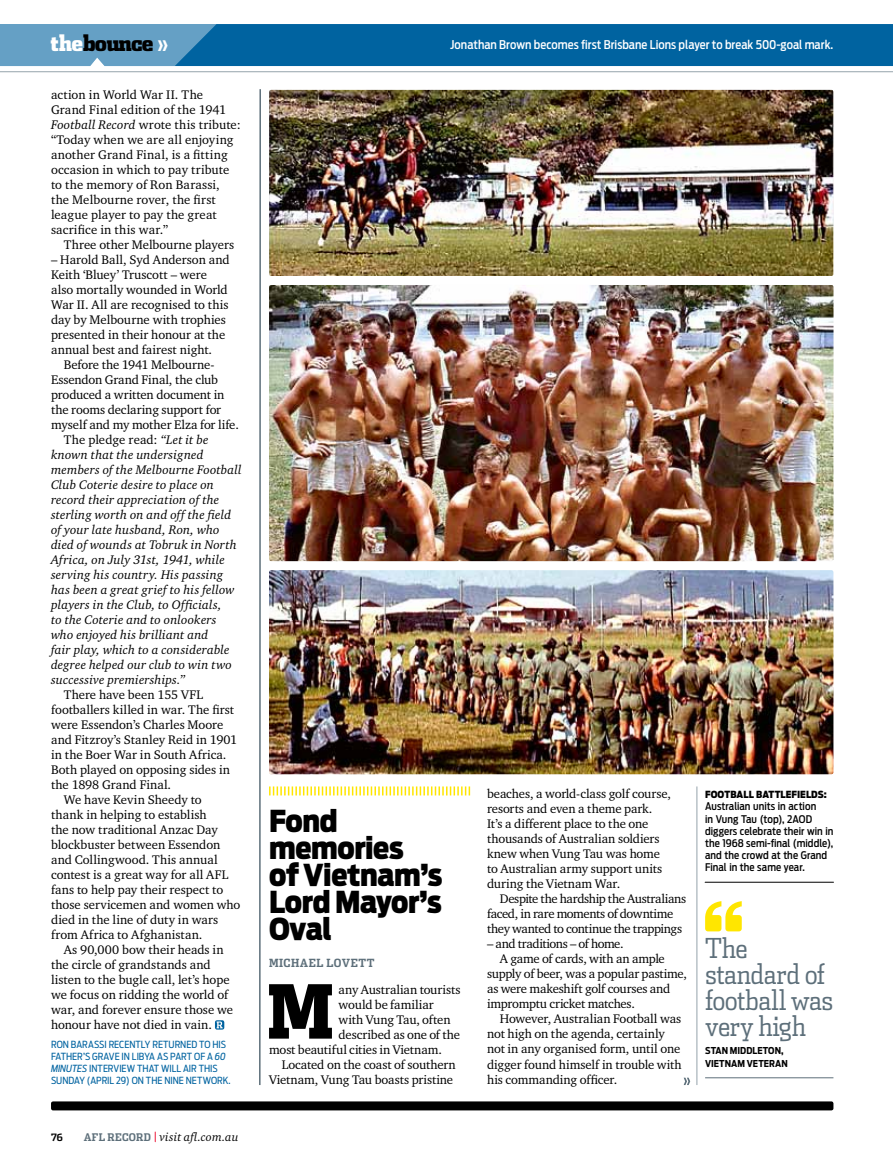
<style>
.page{position:relative;width:893px;height:1170px;background:#fff}
.page>*{position:absolute;margin:0;border:0;box-sizing:border-box;transform-origin:0 0}
.t1{font:900 73.95px "Dispatch Cond";color:#000}
.t2{font:900 30px/27px "Antenna Cond";letter-spacing:-.015em;color:#000}
.t3{font:300 27.6px/26.2px "Dispatch Cond";letter-spacing:-.02em;color:#5d6f7a}
.t4{font:900 21.9px "Dispatch Cond";letter-spacing:-.035em;color:#000}
.t5{font:12.75px/15px "Charter ITC";letter-spacing:-.005em;color:#000}
.t6{font:italic 12.75px "Charter ITC";letter-spacing:.01em;color:#000}
.t7{font:12.75px/15px "Charter ITC";letter-spacing:-.03em;color:#000}
.t8{font:12.75px "Charter ITC";letter-spacing:-.025em;color:#000}
.t9{font:12.75px "Charter ITC";letter-spacing:-.04em;color:#000}
.t10{font:500 12px "Antenna Cond";color:#fff}
.t11{font:italic 12px "Charter ITC";letter-spacing:.015em;color:#000}
.t12{font:700 11.25px "Dispatch Cond";letter-spacing:.05em;color:#5d6f7a}
.t13{font:500 10.5px/12px "Antenna Cond";letter-spacing:.005em;color:#000}
.t14{font:700 10.2px "Dispatch Cond";color:#000}
.t15{font:9.75px "Antenna Cond";letter-spacing:-.005em;color:#0063a0}
.t16{font:900 9.75px "Antenna Cond";letter-spacing:.005em;color:#000}
.t17{font:700 9.45px/13px "Antenna Cond";letter-spacing:.005em;color:#000}
.s1{color:#fff}
.s2{font-family:"Antenna Cond";font-weight:700;font-size:18.9px;color:#fff}
.s3{font-style:italic}
.s4{font-family:"Dispatch Cond";font-weight:700;font-style:normal;font-size:10.5px;color:#5d6f7a}
</style>
<div class="page">
<hr style="left:0;top:71px;width:893px;height:1px;background:#95a3ab">
<svg style="left:0;top:24px;width:893px;height:42px;background:#1670a8"></svg>
<hr style="left:259px;top:89px;width:2px;height:995px;background:#5d6f7a">
<hr style="left:697px;top:786px;width:1px;height:298px;background:#95a3ab">
<svg style="left:215px;top:1020px;width:9px;height:9px"></svg>
<img style="left:269px;top:90px;width:564px;height:186px">
<img style="left:269px;top:570px;width:564px;height:204px">
<img style="left:269px;top:285px;width:564px;height:276px">
<svg style="left:269px;top:786px;width:201px;height:9px"></svg>
<hr style="left:705px;top:1077px;width:128px;height:1px;background:#5d6f7a">
<svg style="left:705px;top:901px;width:37px;height:30px"></svg>
<svg style="left:684px;top:1077px;width:6px;height:7px"></svg>
<div style="left:51px;top:1101px;width:782px;height:9px;background:#000;border-radius:2px"></div>
<hr style="left:705px;top:881px;width:128px;height:1px;background:#000">
<h3 class="t4" style="left:51px;top:29px;width:120px"><span class="s1">the</span>bounce <span class="s2">»</span></h3>
<p class="t10" style="left:450px;top:38px;width:385px">Jonathan Brown becomes first Brisbane Lions player to break 500-goal mark.</p>
<p class="t5" style="left:51px;top:87px;width:191px">action in World War II. The<br>Grand Final edition of the 1941<br><span class="s3">Football Record</span> wrote this tribute: “Today when we are all enjoying another Grand Final, is a fitting occasion in which to pay tribute to the memory of Ron Barassi, the Melbourne rover, the first league player to pay the great sacrifice in this war.”</p>
<p class="t5" style="left:64px;top:237px;width:172px">Three other Melbourne players</p>
<p class="t5" style="left:51px;top:252px;width:180px">– Harold Ball, Syd Anderson and<br>Keith ‘Bluey’ Truscott – were also mortally wounded in World<br>War II. All are recognised to this day by Melbourne with trophies presented in their honour at the annual best and fairest night.</p>
<p class="t5" style="left:64px;top:357px;width:152px">Before the 1941 Melbourne-</p>
<p class="t5" style="left:51px;top:372px;width:169px">Essendon Grand Final, the club</p>
<p class="t5" style="left:51px;top:387px;width:175px">produced a written document in</p>
<p class="t5" style="left:51px;top:402px;width:172px">the rooms declaring support for</p>
<p class="t5" style="left:51px;top:417px;width:189px">myself and my mother Elza for life.</p>
<p class="t5" style="left:64px;top:432px;width:146px">The pledge read: <span class="s3">“Let it be</span></p>
<p class="t6" style="left:51px;top:447px;width:154px">known that the undersigned</p>
<p class="t6" style="left:51px;top:462px;width:192px">members of the Melbourne Football</p>
<p class="t6" style="left:51px;top:477px;width:165px">Club Coterie desire to place on</p>
<p class="t6" style="left:51px;top:492px;width:170px">record their appreciation of the</p>
<p class="t6" style="left:51px;top:507px;width:182px">sterling worth on and off the field</p>
<p class="t6" style="left:51px;top:522px;width:170px">of your late husband, Ron, who</p>
<p class="t6" style="left:51px;top:537px;width:187px">died of wounds at Tobruk in North</p>
<p class="t6" style="left:51px;top:552px;width:175px">Africa, on July 31st, 1941, while</p>
<p class="t6" style="left:51px;top:567px;width:174px">serving his country. His passing</p>
<p class="t6" style="left:51px;top:582px;width:185px">has been a great grief to his fellow</p>
<p class="t6" style="left:51px;top:597px;width:172px">players in the Club, to Officials,</p>
<p class="t6" style="left:51px;top:612px;width:167px">to the Coterie and to onlookers</p>
<p class="t6" style="left:51px;top:627px;width:159px">who enjoyed his brilliant and</p>
<p class="t6" style="left:51px;top:642px;width:180px">fair play, which to a considerable</p>
<p class="t6" style="left:51px;top:657px;width:182px">degree helped our club to win two</p>
<p class="t6" style="left:51px;top:672px;width:136px">successive premierships.”</p>
<p class="t5" style="left:64px;top:687px;width:141px">There have been 155 VFL</p>
<p class="t5" style="left:51px;top:702px;width:185px">footballers killed in war. The first</p>
<p class="t5" style="left:51px;top:717px;width:174px">were Essendon’s Charles Moore</p>
<p class="t5" style="left:51px;top:732px;width:188px">and Fitzroy’s Stanley Reid in 1901</p>
<p class="t5" style="left:51px;top:747px;width:177px">in the Boer War in South Africa.</p>
<p class="t5" style="left:51px;top:762px;width:181px">Both played on opposing sides in</p>
<p class="t5" style="left:51px;top:777px;width:122px">the 1898 Grand Final.</p>
<p class="t5" style="left:64px;top:792px;width:139px">We have Kevin Sheedy to</p>
<p class="t5" style="left:51px;top:807px;width:157px">thank in helping to establish</p>
<p class="t5" style="left:51px;top:822px;width:168px">the now traditional Anzac Day</p>
<p class="t5" style="left:51px;top:837px;width:171px">blockbuster between Essendon</p>
<p class="t5" style="left:51px;top:852px;width:168px">and Collingwood. This annual</p>
<p class="t5" style="left:51px;top:867px;width:179px">contest is a great way for all AFL</p>
<p class="t5" style="left:51px;top:882px;width:174px">fans to help pay their respect to</p>
<p class="t5" style="left:51px;top:897px;width:191px">those servicemen and women who</p>
<p class="t5" style="left:51px;top:912px;width:169px">died in the line of duty in wars</p>
<p class="t5" style="left:51px;top:927px;width:153px">from Africa to Afghanistan.</p>
<p class="t5" style="left:64px;top:942px;width:161px">As 90,000 bow their heads in</p>
<p class="t5" style="left:51px;top:956px;width:161px">the circle of grandstands and</p>
<p class="t5" style="left:51px;top:971px;width:180px">listen to the bugle call, let’s hope</p>
<p class="t5" style="left:51px;top:986px;width:179px">we focus on ridding the world of</p>
<p class="t5" style="left:51px;top:1001px;width:184px">war, and forever ensure those we</p>
<p class="t5" style="left:51px;top:1016px;width:163px">honour have not died in vain.</p>
<p class="t15" style="left:51px;top:1038px;width:7px">RON</p>
<p class="t15" style="left:71px;top:1038px;width:12px">BARASSI</p>
<p class="t15" style="left:109px;top:1038px;width:7px">RECENTL</p>
<p class="t15" style="left:145px;top:1038px;width:14px">Y RETURNED</p>
<p class="t15" style="left:199px;top:1038px;width:24px">TO HIS</p>
<p class="t15" style="left:51px;top:1050px;width:54px">FATHER’S GRAVE</p>
<p class="t15" style="left:122px;top:1050px;width:55px">IN LIBYAAS PART</p>
<p class="t15" style="left:194px;top:1050px;width:33px">OF A<span class="s3">60</span></p>
<p class="t15" style="left:51px;top:1062px;width:45px"><span class="s3">MINUTES</span> INTERVIEW</p>
<p class="t15" style="left:137px;top:1062px;width:30px">THAT WILL</p>
<p class="t15" style="left:183px;top:1062px;width:32px">AIR THIS</p>
<p class="t15" style="left:51px;top:1074px;width:7px">SUNDA</p>
<p class="t15" style="left:79px;top:1074px;width:17px">Y (APRIL</p>
<p class="t15" style="left:116px;top:1074px;width:54px">29) ON THE NINE</p>
<p class="t15" style="left:186px;top:1074px;width:7px">NETWOR</p>
<p class="t15" style="left:223px;top:1074px;width:9px">K.</p>
<p class="t14" style="left:51px;top:1130px;width:13px">76</p>
<p class="t11" style="left:84px;top:1129px;width:156px"><span class="s4">AFL RECORD</span> visit afl.com.au</p>
<h2 class="t2" style="left:269px;top:807px;width:175px">Fond memories<br>of Vietnam’s<br>Lord Mayor’s<br>Oval</h2>
<p class="t12" style="left:269px;top:955px;width:107px">MICHAEL LOVETT</p>
<h1 class="t1" style="left:267px;top:963px;width:69px">M</h1>
<p class="t5" style="left:339px;top:981px;width:123px">any Australian tourists</p>
<p class="t5" style="left:339px;top:996px;width:97px">would be familiar</p>
<p class="t5" style="left:339px;top:1011px;width:114px">with Vung Tau, often</p>
<p class="t5" style="left:339px;top:1026px;width:123px">described as one of the</p>
<p class="t5" style="left:269px;top:1041px;width:175px">most beautiful cities in Vietnam.</p>
<p class="t5" style="left:282px;top:1056px;width:175px">Located on the coast of southern</p>
<p class="t5" style="left:269px;top:1071px;width:186px">Vietnam, Vung Tau boasts pristine</p>
<p class="t5" style="left:487px;top:786px;width:185px">beaches, a world-class golf course, resorts and even a theme park.<br>It’s a different place to the one thousands of Australian soldiers knew when Vung Tau was home to Australian army support units during the Vietnam War.</p>
<p class="t7" style="left:487px;top:891px;width:201px;text-indent:13px">Despite the hardship the Australians faced, in rare moments of downtime they wanted to continue the trappings</p>
<p class="t9" style="left:487px;top:936px;width:138px">– and traditions – of home.</p>
<p class="t5" style="left:500px;top:951px;width:166px">A game of cards, with an ample</p>
<p class="t5" style="left:487px;top:966px;width:202px">supply of beer, was a popular pastime,</p>
<p class="t5" style="left:487px;top:981px;width:185px">as were makeshift golf courses and</p>
<p class="t8" style="left:487px;top:996px;width:149px">impromptu cricket matches.</p>
<p class="t5" style="left:500px;top:1011px;width:183px">However, Australian Football was</p>
<p class="t5" style="left:487px;top:1026px;width:179px">not high on the agenda, certainly</p>
<p class="t5" style="left:487px;top:1041px;width:195px">not in any organised form, until one</p>
<p class="t5" style="left:487px;top:1056px;width:196px">digger found himself in trouble with</p>
<p class="t5" style="left:487px;top:1071px;width:132px">his commanding officer.</p>
<p class="t16" style="left:705px;top:788px;width:58px">FOOTBAll battle</p>
<p class="t16" style="left:792px;top:788px;width:37px">FIELDS:</p>
<p class="t13" style="left:705px;top:800px;width:130px">Australian units in action<br>in Vung Tau (top), 2AOD diggers celebrate their win in the 1968 semi-final (middle), and the crowd at the Grand<br>Final in the same year.</p>
<h3 class="t3" style="left:705px;top:934px;width:130px">The standard of football was very high</h3>
<p class="t17" style="left:705px;top:1044px;width:84px">STAN MIDDLETON,<br>VIETNAM VETERAN</p>
</div>
